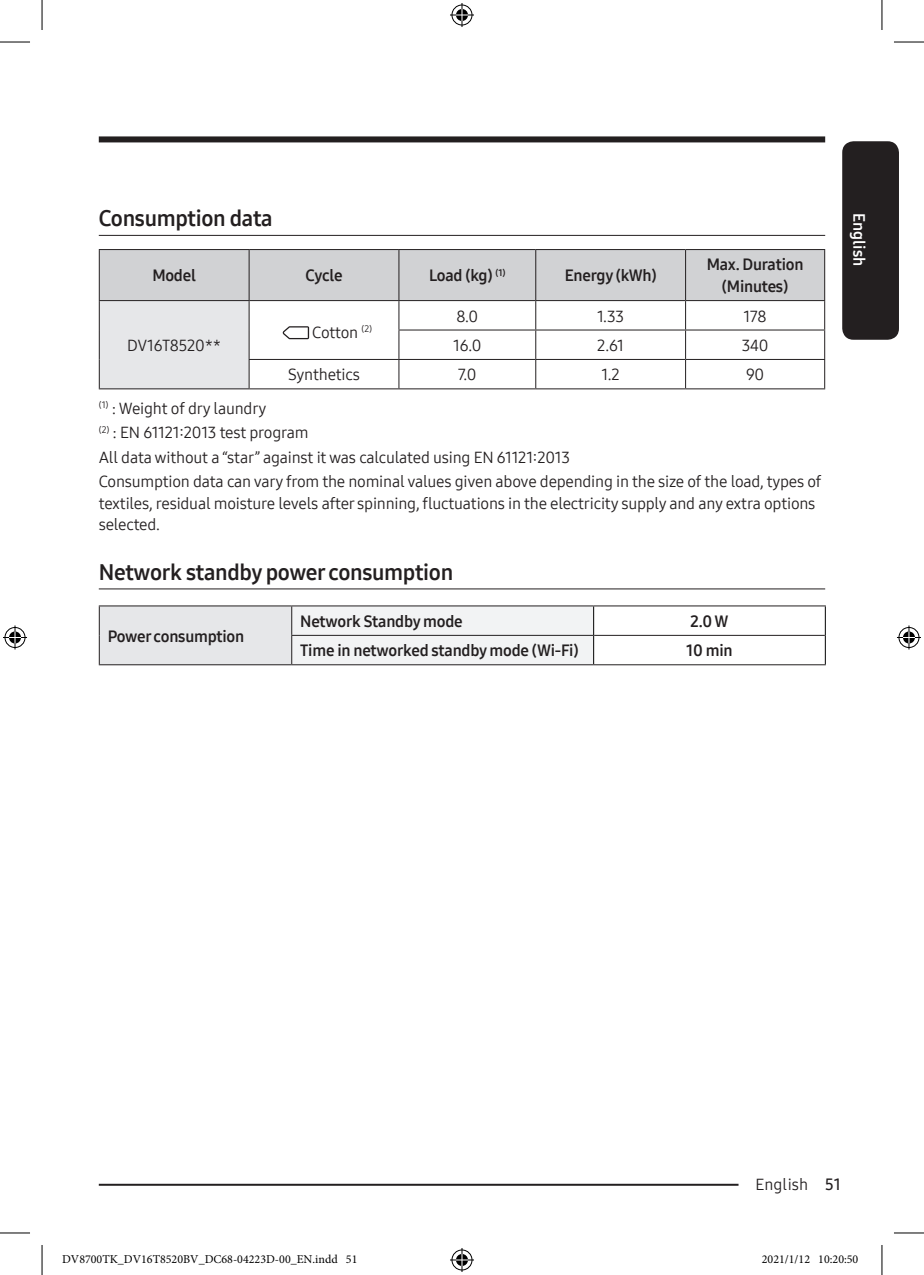
<style>
.page{position:relative;width:924px;height:1275px;background:#fff}
.page>*{position:absolute;margin:0;border:0;box-sizing:border-box;transform-origin:0 0}
.t1{font:22px "Samsung One 700";letter-spacing:-.015em;color:#231f20}
.t2{font:16px/24.4px "Samsung One 400";letter-spacing:-.015em;color:#231f20}
.t3{font:16px/21.6px "Samsung One 700";letter-spacing:-.015em;color:#231f20;text-align:center}
.t4{font:16px "Samsung One 700";color:#fff}
.t5{font:12px "Minion Pro";color:#000}
.s1{font-family:"Samsung One 600"}
</style>
<div class="page">
<div style="left:841px;top:141px;width:57px;height:199px;background:#231f20;border-radius:11px"></div>
<div style="left:99px;top:136px;width:725px;height:6px;background:#231f20"></div>
<hr style="left:99px;top:1183px;width:691px;height:2px;background:#231f20">
<div style="left:738px;top:1172px;width:86px;height:20px;background:#fff"></div>
<hr style="left:99px;top:235px;width:725px;height:1px;background:#231f20">
<hr style="left:99px;top:588px;width:725px;height:1px;background:#231f20">
<hr style="left:99px;top:388px;width:150px;height:1px;background:#231f20">
<hr style="left:249px;top:388px;width:150px;height:1px;background:#231f20">
<hr style="left:399px;top:388px;width:136px;height:1px;background:#231f20">
<hr style="left:535px;top:388px;width:150px;height:1px;background:#231f20">
<hr style="left:685px;top:388px;width:139px;height:1px;background:#231f20">
<svg style="left:99px;top:249px;width:725px;height:139px"></svg>
<div style="left:99px;top:606px;width:192px;height:59px;background:#e6e7e9"></div>
<hr style="left:594px;top:635px;width:230px;height:1px;background:#231f20">
<hr style="left:99px;top:664px;width:192px;height:1px;background:#231f20">
<hr style="left:593px;top:664px;width:232px;height:1px;background:#231f20">
<svg style="left:291px;top:606px;width:303px;height:59px"></svg>
<svg style="left:824px;top:606px;width:1px;height:58px"></svg>
<hr style="left:99px;top:605px;width:192px;height:1px;background:#231f20">
<hr style="left:291px;top:605px;width:302px;height:1px;background:#231f20">
<hr style="left:593px;top:605px;width:232px;height:1px;background:#231f20">
<svg style="left:99px;top:606px;width:1px;height:58px"></svg>
<hr style="left:0;top:42px;width:30px;height:1px;background:#000">
<hr style="left:893px;top:42px;width:30px;height:1px;background:#000">
<hr style="left:0;top:1232px;width:30px;height:1px;background:#000">
<hr style="left:893px;top:1232px;width:30px;height:1px;background:#000">
<hr style="left:42px;top:0;width:1px;height:30px;background:#000">
<hr style="left:42px;top:1245px;width:1px;height:30px;background:#000">
<hr style="left:881px;top:0;width:1px;height:30px;background:#000">
<hr style="left:881px;top:1245px;width:1px;height:30px;background:#000">
<svg style="left:450px;top:3px;width:24px;height:24px"></svg>
<svg style="left:450px;top:1248px;width:24px;height:24px"></svg>
<svg style="left:3px;top:625px;width:24px;height:24px"></svg>
<svg style="left:897px;top:625px;width:23px;height:24px"></svg>
<div style="left:852px;top:1255px;width:5px;height:8px;border:1px solid #fff;border-radius:50%"></div>
<svg style="left:852px;top:1255px;width:4px;height:8px"></svg>
<h1 class="t1" style="left:99px;top:204px;width:175px">Consumption data</h1>
<p class="t3" style="left:152px;top:265px;width:45px">Model</p>
<p class="t3" style="left:305px;top:265px;width:38px">Cycle</p>
<p class="t3" style="left:429px;top:265px;width:78px">Load (kg) <sup>(1)</sup></p>
<p class="t3" style="left:564px;top:265px;width:93px">Energy (kWh)</p>
<p class="t3" style="left:706px;top:254px;width:98px">Max. Duration (Minutes)</p>
<p class="t2" style="left:127px;top:333px;width:95px">DV16T8520**</p>
<p class="t2" style="left:312px;top:320px;width:61px">Cotton <sup>(2)</sup></p>
<p class="t2" style="left:456px;top:303px;width:23px">8.0</p>
<p class="t2" style="left:596px;top:303px;width:29px">1.33</p>
<p class="t2" style="left:743px;top:303px;width:25px">178</p>
<p class="t2" style="left:453px;top:333px;width:30px">16.0</p>
<p class="t2" style="left:597px;top:333px;width:28px">2.61</p>
<p class="t2" style="left:741px;top:333px;width:28px">340</p>
<p class="t2" style="left:288px;top:362px;width:73px">Synthetics</p>
<p class="t2" style="left:458px;top:362px;width:20px">7.0</p>
<p class="t2" style="left:601px;top:362px;width:20px">1.2</p>
<p class="t2" style="left:745px;top:362px;width:20px">90</p>
<p class="t2" style="left:99px;top:396px;width:723px"><sup>(1)</sup> : Weight of dry laundry<br><sup>(2)</sup> : EN 61121:2013 test program<br>All data without a “star” against it was calculated using EN 61121:2013<br>Consumption data can vary from the nominal values given above depending in the size of the load, types of</p>
<p class="t2" style="left:99px;top:492px;width:718px;line-height:21.6px">textiles, residual moisture levels after spinning, fluctuations in the electricity supply and any extra options selected.</p>
<h1 class="t1" style="left:99px;top:557px;width:356px">Network standby power consumption</h1>
<p class="t3" style="left:108px;top:625px;width:138px">Power consumption</p>
<p class="t3" style="left:300px;top:610px;width:164px">Network Standby mode</p>
<p class="t3" style="left:690px;top:610px;width:39px">2.0 W</p>
<p class="t3" style="left:300px;top:639px;width:280px">Time in networked standby mode (Wi-Fi)</p>
<p class="t3" style="left:686px;top:639px;width:48px">10 min</p>
<p class="t4" style="left:869px;top:213px;width:55px;rotate:90deg">English</p>
<p class="t2" style="left:755px;top:1171px;width:87px">English <span class="s1">51</span></p>
<p class="t5" style="left:62px;top:1251px;width:297px">DV8700TK_DV16T8520BV_DC68-04223D-00_EN.indd 51</p>
<p class="t5" style="left:761px;top:1251px;width:98px">2021/1/12 10:20:50</p>
</div>
